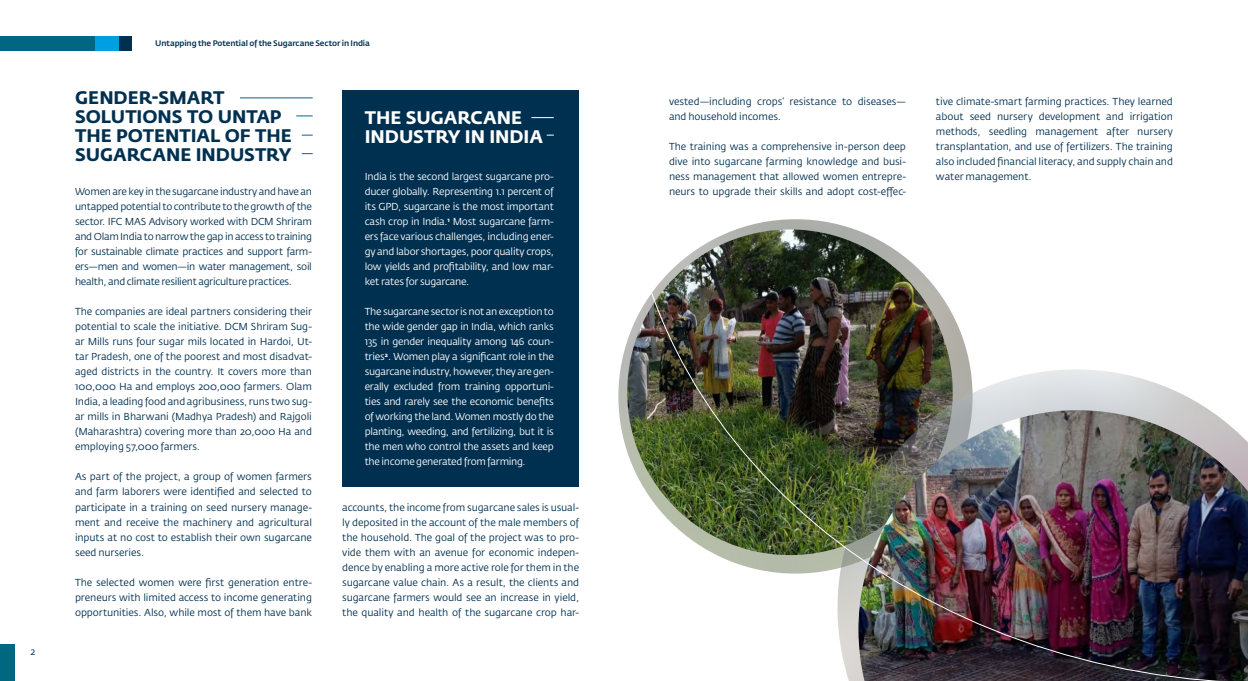
<style>
.page{position:relative;width:1248px;height:681px;background:#fff}
.page>*{position:absolute;margin:0;border:0;box-sizing:border-box;transform-origin:0 0}
.t1{font:700 18px/19px "Fedra Sans Std";color:#003050}
.t2{font:700 18px/19px "Fedra Sans Std";letter-spacing:-.005em;color:#fff}
.t3{font:10px/15px "Fedra Sans Std";letter-spacing:-.01em;color:#003050;text-align:justify}
.t4{font:10px/15px "Fedra Sans Std";letter-spacing:-.025em;color:#fff;text-align:justify}
.t5{font:500 8px "Fedra Sans Std";letter-spacing:-.015em;color:#003050}
</style>
<div class="page">
<div style="left:0;top:36px;width:95px;height:15px;background:#006783"></div>
<div style="left:95px;top:36px;width:24px;height:15px;background:#009fe3"></div>
<div style="left:119px;top:36px;width:12px;height:15px;background:#003050"></div>
<div style="left:0;top:644px;width:15px;height:36px;background:#006783"></div>
<div style="left:342px;top:90px;width:237px;height:396px;background:#003050"></div>
<img style="left:624px;top:219px;width:623px;height:461px">
<svg style="left:296px;top:115px;width:17px;height:1px"></svg>
<hr style="left:240px;top:97px;width:73px;height:1px;background:#006783">
<svg style="left:531px;top:117px;width:22px;height:1px"></svg>
<p class="t3" style="left:30px;top:643px;width:6px">2</p>
<p class="t5" style="left:155px;top:38px;width:216px">Untapping the Potential of the Sugarcane Sector in India</p>
<h1 class="t1" style="left:75px;top:88px;width:218px">GENDER-SMART<br>SOLUTIONS TO UNTAP<br>THE POTENTIAL OF THE<br>SUGARCANE INDUSTRY</h1>
<p class="t3" style="left:75px;top:184px;width:238px">Women are key in the sugarcane industry and have an untapped potential to contribute to the growth of the sector. IFC MAS Advisory worked with DCM Shriram and Olam India to narrow the gap in access to training for sustainable climate practices and support farm&shy;ers—men and women—in water management, soil health, and climate resilient agriculture practices.</p>
<p class="t3" style="left:75px;top:304px;width:238px">The companies are ideal partners considering their potential to scale the initiative. DCM Shriram Sug&shy;ar Mills runs four sugar mils located in Hardoi, Ut&shy;tar Pradesh, one of the poorest and most disadvat&shy;aged districts in the country. It covers more than 100,000 Ha and employs 200,000 farmers. Olam India, a leading food and agribusiness, runs two sug&shy;ar mills in Bharwani (Madhya Pradesh) and Rajgoli (Maharashtra) covering more than 20,000 Ha and employing 57,000 farmers.</p>
<p class="t3" style="left:75px;top:469px;width:238px">As part of the project, a group of women farmers and farm laborers were identified and selected to participate in a training on seed nursery manage&shy;ment and receive the machinery and agricultural inputs at no cost to establish their own sugarcane seed nurseries.</p>
<p class="t3" style="left:75px;top:574px;width:238px">The selected women were first generation entre&shy;preneurs with limited access to income generating opportunities. Also, while most of them have bank</p>
<h1 class="t2" style="left:365px;top:108px;width:180px">THE SUGARCANE<br>INDUSTRY IN INDIA</h1>
<p class="t4" style="left:364px;top:169px;width:191px">India is the second largest sugarcane pro&shy;ducer globally. Representing 1.1 percent of its GPD, sugarcane is the most important cash crop in India.<sup>1</sup> Most sugarcane farm&shy;ers face various challenges, including ener&shy;gy and labor shortages, poor quality crops, low yields and profitability, and low mar&shy;ket rates for sugarcane.</p>
<p class="t4" style="left:364px;top:304px;width:191px">The sugarcane sector is not an exception to the wide gender gap in India, which ranks 135 in gender inequality among 146 coun&shy;tries<sup>2</sup>. Women play a significant role in the sugarcane industry, however, they are gen&shy;erally excluded from training opportuni&shy;ties and rarely see the economic benefits of working the land. Women mostly do the planting, weeding, and fertilizing, but it is the men who control the assets and keep the income generated from farming.</p>
<p class="t3" style="left:342px;top:499px;width:238px">accounts, the income from sugarcane sales is usual&shy;ly deposited in the account of the male members of the household. The goal of the project was to pro&shy;vide them with an avenue for economic indepen&shy;dence by enabling a more active role for them in the sugarcane value chain. As a result, the clients and sugarcane farmers would see an increase in yield, the quality and health of the sugarcane crop har-</p>
<p class="t3" style="left:669px;top:94px;width:238px">vested—including crops’ resistance to diseases— and household incomes.</p>
<p class="t3" style="left:669px;top:139px;width:238px">The training was a comprehensive in-person deep dive into sugarcane farming knowledge and busi&shy;ness management that allowed women entrepre&shy;neurs to upgrade their skills and adopt cost-effec-</p>
<p class="t3" style="left:935px;top:94px;width:238px">tive climate-smart farming practices. They learned about seed nursery development and irrigation methods, seedling management after nursery transplantation, and use of fertilizers. The training also included financial literacy, and supply chain and water management.</p>
</div>
